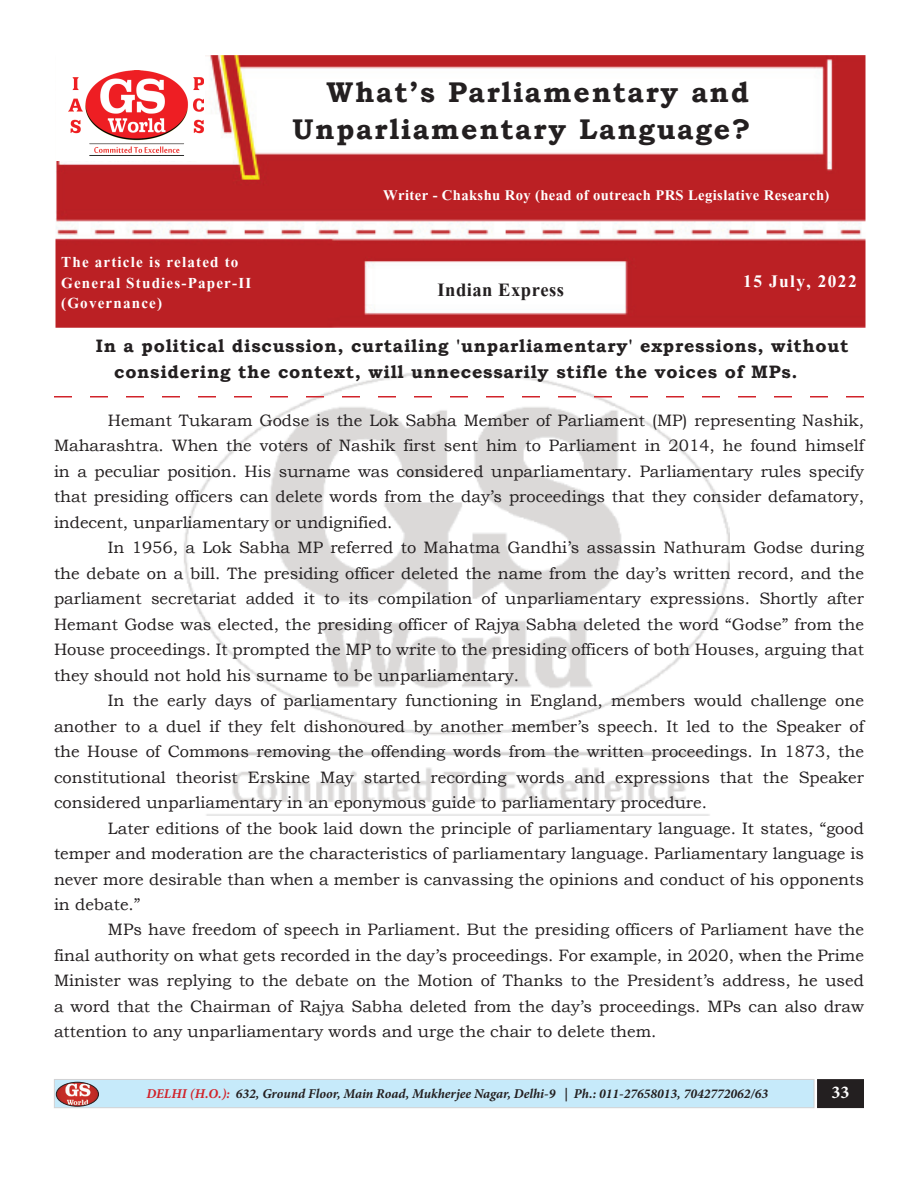
<style>
.page{position:relative;width:918px;height:1188px;background:#fff}
.page>*{position:absolute;margin:0;border:0;box-sizing:border-box;transform-origin:0 0}
.t1{font:700 28.5px/36.2px "Bookman Old Style";letter-spacing:.06em;color:#231f20;text-align:right}
.t2{font:700 24px "Kokila";letter-spacing:.02em;color:#231f20}
.t3{font:700 22.5px "Kokila";letter-spacing:.06em;color:#fff}
.t4{font:700 19.5px/20.4px "Kokila";letter-spacing:.06em;color:#fff}
.t5{font:700 18.9px "Kokila";letter-spacing:.02em;color:#fff}
.t6{font:700 18px/26.5px "Bookman Old Style";letter-spacing:.04em;color:#231f20}
.t7{font:700 18px "Minion Pro";color:#fff}
.t8{font:16.5px/25.5px "Bookman Old Style";color:#231f20;text-align:justify}
.t9{font:italic 700 13.5px "Minion Pro";color:#231f20}
.s1{color:#d1232a}
</style>
<div class="page">
<img style="left:184px;top:370px;width:545px;height:445px">
<div style="left:54px;top:1079px;width:760px;height:29px;background:#c6eafa;border:1px solid #d1d2d4"></div>
<div style="left:818px;top:1080px;width:45px;height:27px;background:#231f20"></div>
<div style="left:817px;top:1079px;width:47px;height:29px;border:2px solid #231f20"></div>
<img style="left:56px;top:1082px;width:43px;height:24px">
<div style="left:56px;top:1082px;width:43px;height:24px;border:1px solid #231f20;border-radius:50%"></div>
<img style="left:56px;top:55px;width:810px;height:273px">
<svg style="left:54px;top:396px;width:810px;height:2px"></svg>
<div style="left:56px;top:54px;width:148px;height:106px;background:#fff"></div>
<img style="left:69px;top:71px;width:135px;height:82px">
<h1 class="t1" style="left:292px;top:74px;width:460px">What’s Parliamentary and<br>Unparliamentary Language?</h1>
<p class="t5" style="left:383px;top:186px;width:448px">Writer - Chakshu Roy (head of outreach PRS Legislative Research)</p>
<p class="t4" style="left:61px;top:254px;width:192px">The article is related to<br>General Studies-Paper-II (Governance)</p>
<h3 class="t3" style="left:743px;top:270px;width:115px">15 July, 2022</h3>
<h2 class="t2" style="left:438px;top:277px;width:128px">Indian Express</h2>
<p class="t6" style="left:114px;top:332px;width:736px;text-indent:-18px">In a political discussion, curtailing 'unparliamentary' expressions, without considering the context, will unnecessarily stifle the voices of MPs.</p>
<p class="t8" style="left:54px;top:407px;width:812px;text-indent:54px">Hemant Tukaram Godse is the Lok Sabha Member of Parliament (MP) representing Nashik, Maharashtra. When the voters of Nashik first sent him to Parliament in 2014, he found himself in a peculiar position. His surname was considered unparliamentary. Parliamentary rules specify that presiding officers can delete words from the day’s proceedings that they consider defamatory, indecent, unparliamentary or undignified.</p>
<p class="t8" style="left:54px;top:535px;width:812px;text-indent:54px">In 1956, a Lok Sabha MP referred to Mahatma Gandhi’s assassin Nathuram Godse during the debate on a bill. The presiding officer deleted the name from the day’s written record, and the parliament secretariat added it to its compilation of unparliamentary expressions. Shortly after Hemant Godse was elected, the presiding officer of Rajya Sabha deleted the word “Godse” from the House proceedings. It prompted the MP to write to the presiding officers of both Houses, arguing that they should not hold his surname to be unparliamentary.</p>
<p class="t8" style="left:54px;top:688px;width:812px;text-indent:54px">In the early days of parliamentary functioning in England, members would challenge one another to a duel if they felt dishonoured by another member’s speech. It led to the Speaker of the House of Commons removing the offending words from the written proceedings. In 1873, the constitutional theorist Erskine May started recording words and expressions that the Speaker considered unparliamentary in an eponymous guide to parliamentary procedure.</p>
<p class="t8" style="left:54px;top:815px;width:812px;text-indent:54px">Later editions of the book laid down the principle of parliamentary language. It states, “good temper and moderation are the characteristics of parliamentary language. Parliamentary language is never more desirable than when a member is canvassing the opinions and conduct of his opponents in debate.”</p>
<p class="t8" style="left:54px;top:917px;width:812px;text-indent:54px">MPs have freedom of speech in Parliament. But the presiding officers of Parliament have the final authority on what gets recorded in the day’s proceedings. For example, in 2020, when the Prime Minister was replying to the debate on the Motion of Thanks to the President’s address, he used a word that the Chairman of Rajya Sabha deleted from the day’s proceedings. MPs can also draw attention to any unparliamentary words and urge the chair to delete them.</p>
<p class="t9" style="left:146px;top:1085px;width:623px"><span class="s1">DELHI (H.O.):</span> 632, Ground Floor, Main Road, Mukherjee Nagar, Delhi-9 | Ph.: 011-27658013, 7042772062/63</p>
<p class="t7" style="left:832px;top:1079px;width:19px">33</p>
</div>
